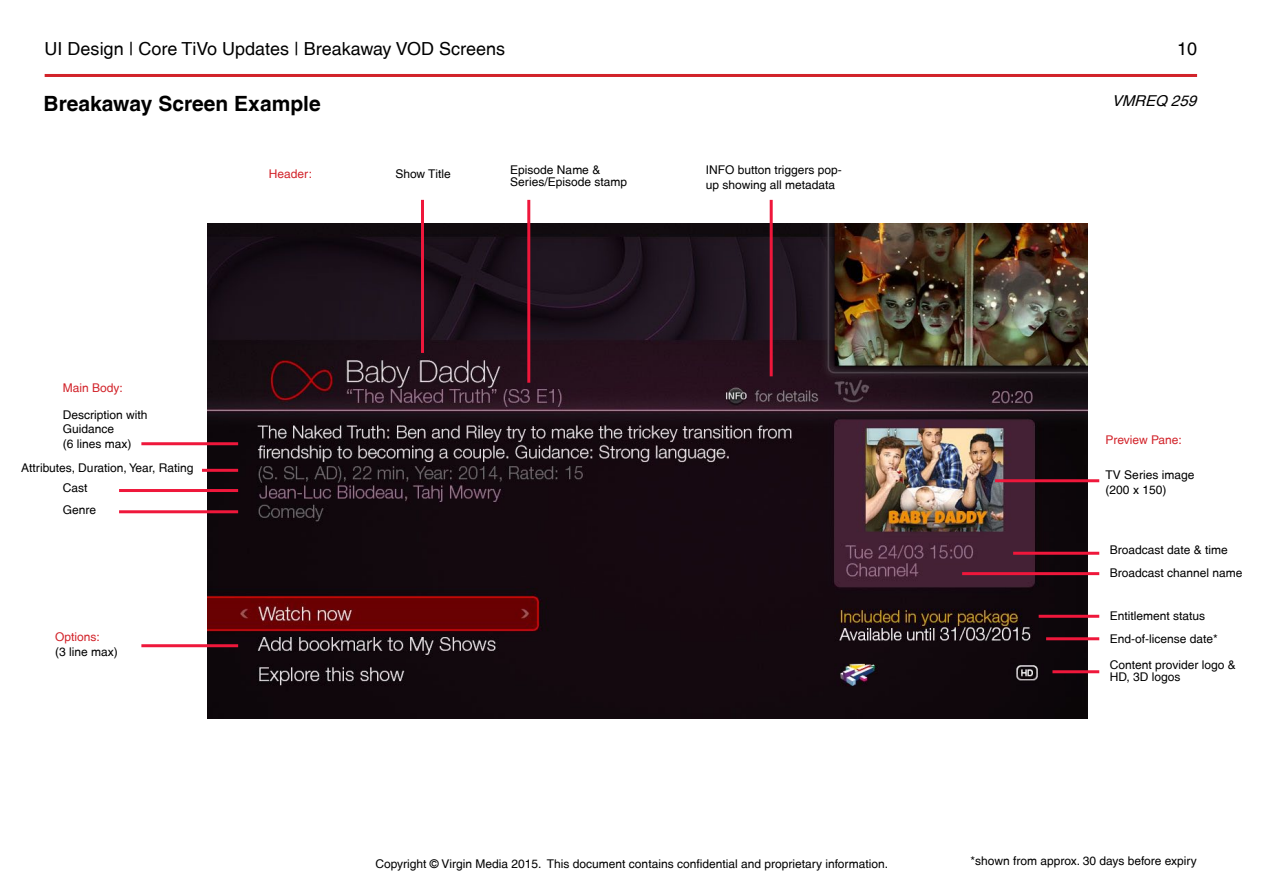
<style>
.page{position:relative;width:1263px;height:893px;background:#fff}
.page>*{position:absolute;margin:0;border:0;box-sizing:border-box;transform-origin:0 0}
.t1{font:700 21px "Ryans Helvetica";color:#000}
.t2{font:500 18px "Ryans Helvetica";color:#000}
.t3{font:italic 500 15px "Ryans Helvetica";color:#000}
.t4{font:500 12px/14.4px "Ryans Helvetica";color:#000}
.t5{font:500 12px "Ryans Helvetica";color:#d2232a}
</style>
<div class="page">
<hr style="left:45px;top:74px;width:1152px;height:3px;background:#d2232a">
<img style="left:207px;top:223px;width:880px;height:495px">
<hr style="left:770px;top:200px;width:3px;height:176px;background:#ef173b">
<hr style="left:141px;top:644px;width:97px;height:3px;background:#ef173b">
<hr style="left:141px;top:442px;width:97px;height:3px;background:#ef173b">
<hr style="left:202px;top:469px;width:36px;height:3px;background:#ef173b">
<hr style="left:119px;top:489px;width:119px;height:3px;background:#ef173b">
<hr style="left:119px;top:510px;width:119px;height:3px;background:#ef173b">
<hr style="left:421px;top:200px;width:3px;height:153px;background:#ef173b">
<hr style="left:527px;top:200px;width:3px;height:183px;background:#ef173b">
<hr style="left:1013px;top:552px;width:86px;height:3px;background:#ef173b">
<hr style="left:962px;top:572px;width:137px;height:3px;background:#ef173b">
<hr style="left:995px;top:479px;width:104px;height:3px;background:#ef173b">
<hr style="left:1039px;top:615px;width:60px;height:3px;background:#ef173b">
<hr style="left:1046px;top:637px;width:53px;height:3px;background:#ef173b">
<hr style="left:1052px;top:670px;width:47px;height:3px;background:#ef173b">
<h2 class="t2" style="left:45px;top:39px;width:462px">UI Design | Core TiVo Updates | Breakaway VOD Screens</h2>
<h2 class="t2" style="left:1177px;top:39px;width:22px">10</h2>
<h1 class="t1" style="left:44px;top:91px;width:279px">Breakaway Screen Example</h1>
<p class="t3" style="left:1112px;top:92px;width:90px">VMREQ 259</p>
<p class="t5" style="left:269px;top:167px;width:45px">Header:</p>
<p class="t5" style="left:63px;top:381px;width:62px">Main Body:</p>
<p class="t4" style="left:63px;top:407px;width:86px">Description with<br>Guidance<br>(6 lines max)</p>
<p class="t4" style="left:21px;top:461px;width:174px">Attributes, Duration, Year, Rating</p>
<p class="t4" style="left:63px;top:477px;width:35px;line-height:21.3px">Cast<br>Genre</p>
<p class="t5" style="left:55px;top:630px;width:46px">Options:</p>
<p class="t4" style="left:55px;top:644px;width:64px">(3 line max)</p>
<p class="t4" style="left:395px;top:166px;width:57px">Show Title</p>
<p class="t4" style="left:510px;top:164px;width:118px;line-height:12px">Episode Name &amp;<br>Series/Episode stamp</p>
<p class="t4" style="left:706px;top:163px;width:137px">INFO button triggers pop&shy;up showing all metadata</p>
<p class="t4" style="left:375px;top:856px;width:514px">Copyright © Virgin Media 2015. This document contains confidential and proprietary information.</p>
<p class="t5" style="left:1106px;top:433px;width:78px">Preview Pane:</p>
<p class="t4" style="left:1106px;top:468px;width:90px">TV Series image (200 x 150)</p>
<p class="t4" style="left:1110px;top:538px;width:134px;line-height:23.4px">Broadcast date &amp; time<br>Broadcast channel name</p>
<p class="t4" style="left:1110px;top:608px;width:97px">Entitlement status</p>
<p class="t4" style="left:1110px;top:631px;width:110px">End-of-license date*</p>
<p class="t4" style="left:1110px;top:659px;width:127px;line-height:12px">Content provider logo &amp;<br>HD, 3D logos</p>
<p class="t4" style="left:971px;top:853px;width:228px">*shown from approx. 30 days before expiry</p>
</div>
